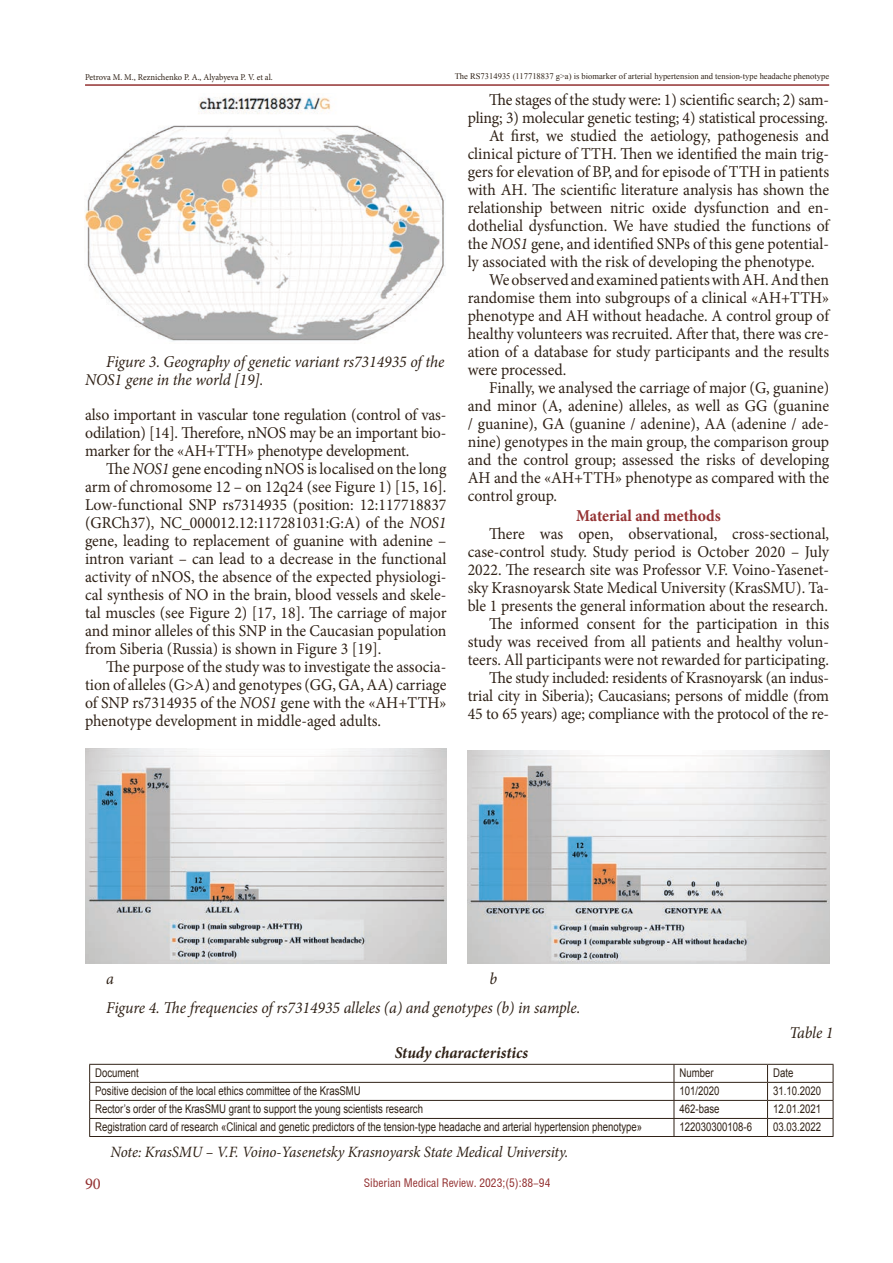
<style>
.page{position:relative;width:893px;height:1263px;background:#fff}
.page>*{position:absolute;margin:0;border:0;box-sizing:border-box;transform-origin:0 0}
.t1{font:16.5px/18px "Minion Pro";letter-spacing:-.005em;color:#2f2116;text-align:justify;scale:.95 1}
.t2{font:italic 16.5px/18px "Minion Pro";letter-spacing:-.005em;color:#2f2116;scale:.95 1}
.t3{font:italic 700 16.5px "Minion Pro";letter-spacing:-.005em;color:#2f2116;scale:.95 1}
.t4{font:700 16.5px "Minion Pro";color:#943232;scale:.95 1}
.t5{font:16.5px "Minion Pro";color:#943232}
.t6{font:italic 15.75px "Minion Pro";letter-spacing:-.01em;color:#2f2116;scale:.95 1}
.t7{font:12px "Arial";color:#2f2116;scale:.8 1}
.t8{font:12px "Helios Cond";color:#943232}
.t9{font:9px "Minion Pro";color:#2f2116;scale:.95 1}
.t10{font:8.55px "Times New Roman";color:#2f2116}
.s1{font-style:italic}
</style>
<div class="page">
<hr style="left:85px;top:84px;width:744px;height:2px;background:#943232">
<img style="left:85px;top:94px;width:360px;height:247px">
<img style="left:85px;top:748px;width:362px;height:215px">
<img style="left:468px;top:750px;width:362px;height:213px">
<hr style="left:89px;top:1064px;width:585px;height:1px;background:#2f2116">
<hr style="left:674px;top:1064px;width:93px;height:1px;background:#2f2116">
<hr style="left:767px;top:1064px;width:66px;height:1px;background:#2f2116">
<hr style="left:89px;top:1082px;width:585px;height:1px;background:#2f2116">
<hr style="left:674px;top:1082px;width:93px;height:1px;background:#2f2116">
<hr style="left:767px;top:1082px;width:66px;height:1px;background:#2f2116">
<hr style="left:89px;top:1100px;width:585px;height:1px;background:#2f2116">
<hr style="left:674px;top:1100px;width:93px;height:1px;background:#2f2116">
<hr style="left:767px;top:1100px;width:66px;height:1px;background:#2f2116">
<hr style="left:89px;top:1118px;width:585px;height:1px;background:#2f2116">
<hr style="left:674px;top:1118px;width:93px;height:1px;background:#2f2116">
<hr style="left:767px;top:1118px;width:66px;height:1px;background:#2f2116">
<hr style="left:89px;top:1136px;width:585px;height:1px;background:#2f2116">
<hr style="left:674px;top:1136px;width:93px;height:1px;background:#2f2116">
<hr style="left:767px;top:1136px;width:66px;height:1px;background:#2f2116">
<svg style="left:89px;top:1065px;width:1px;height:71px"></svg>
<svg style="left:674px;top:1065px;width:1px;height:71px"></svg>
<svg style="left:767px;top:1065px;width:1px;height:71px"></svg>
<svg style="left:833px;top:1065px;width:1px;height:71px"></svg>
<p class="t9" style="left:85px;top:71px;width:199px">Petrova M. M., Reznichenko P. A., Alyabyeva P. V. et al.</p>
<p class="t10" style="left:455px;top:70px;width:376px">The RS7314935 (117718837 g&gt;a) is biomarker of arterial hypertension and tension-type headache phenotype</p>
<p class="t2" style="left:85px;top:352px;width:380px;text-indent:21px">Figure 3. Geography of genetic variant rs7314935 of the<br>NOS1 gene in the world [19].</p>
<p class="t1" style="left:85px;top:405px;width:382px">also important in vascular tone regulation (control of vas&shy;odilation) [14]. Therefore, nNOS may be an important bio&shy;marker for the «AH+TTH» phenotype development.</p>
<p class="t1" style="left:85px;top:459px;width:382px;text-indent:21px">The <span class="s1">NOS1</span> gene encoding nNOS is localised on the long arm of chromosome 12 – on 12q24 (see Figure 1) [15, 16].<br>Low-functional SNP rs7314935 (position: 12:117718837 (GRCh37), NC_000012.12:117281031:G:A) of the <span class="s1">NOS1 </span>gene, leading to replacement of guanine with adenine – intron variant – can lead to a decrease in the functional activity of nNOS, the absence of the expected physiologi&shy;cal synthesis of NO in the brain, blood vessels and skele&shy;tal muscles (see Figure 2) [17, 18]. The carriage of major and minor alleles of this SNP in the Caucasian population from Siberia (Russia) is shown in Figure 3 [19].</p>
<p class="t1" style="left:85px;top:657px;width:382px;text-indent:21px">The purpose of the study was to investigate the associa&shy;tion of alleles (G&gt;A) and genotypes (GG, GA, AA) carriage of SNP rs7314935 of the <span class="s1">NOS1</span> gene with the «AH+TTH» phenotype development in middle-aged adults.</p>
<p class="t1" style="left:489px;top:91px;width:360px">The stages of the study were: 1) scientific search; 2) sam-</p>
<p class="t1" style="left:468px;top:109px;width:381px">pling; 3) molecular genetic testing; 4) statistical processing.</p>
<p class="t1" style="left:489px;top:127px;width:360px">At first, we studied the aetiology, pathogenesis and</p>
<p class="t1" style="left:468px;top:145px;width:382px">clinical picture of TTH. Then we identified the main trig-</p>
<p class="t1" style="left:468px;top:163px;width:382px">gers for elevation of BP, and for episode of TTH in patients</p>
<p class="t1" style="left:468px;top:181px;width:382px">with AH. The scientific literature analysis has shown the</p>
<p class="t1" style="left:468px;top:199px;width:382px">relationship between nitric oxide dysfunction and en-</p>
<p class="t1" style="left:468px;top:217px;width:382px">dothelial dysfunction. We have studied the functions of</p>
<p class="t1" style="left:468px;top:235px;width:382px">the <span class="s1">NOS1</span> gene, and identified SNPs of this gene potential-</p>
<p class="t1" style="left:468px;top:253px;width:367px">ly associated with the risk of developing the phenotype.</p>
<p class="t1" style="left:489px;top:271px;width:360px">We observed and examined patients with AH. And then</p>
<p class="t1" style="left:468px;top:289px;width:382px">randomise them into subgroups of a clinical «AH+TTH»</p>
<p class="t1" style="left:468px;top:307px;width:382px">phenotype and AH without headache. A control group of</p>
<p class="t1" style="left:468px;top:325px;width:382px">healthy volunteers was recruited. After that, there was cre-</p>
<p class="t1" style="left:468px;top:343px;width:382px">ation of a database for study participants and the results</p>
<p class="t1" style="left:468px;top:361px;width:105px">were processed.</p>
<p class="t1" style="left:489px;top:379px;width:360px">Finally, we analysed the carriage of major (G, guanine)</p>
<p class="t1" style="left:468px;top:397px;width:382px">and minor (A, adenine) alleles, as well as GG (guanine</p>
<p class="t1" style="left:468px;top:415px;width:382px">/ guanine), GA (guanine / adenine), AA (adenine / ade-</p>
<p class="t1" style="left:468px;top:433px;width:382px">nine) genotypes in the main group, the comparison group</p>
<p class="t1" style="left:468px;top:451px;width:382px">and the control group; assessed the risks of developing</p>
<p class="t1" style="left:468px;top:469px;width:382px">AH and the «AH+TTH» phenotype as compared with the</p>
<p class="t1" style="left:468px;top:487px;width:96px">control group.</p>
<p class="t4" style="left:576px;top:504px;width:154px">Material and methods</p>
<p class="t1" style="left:468px;top:524px;width:382px;text-align:right">There was open, observational, cross-sectional, case-control study. Study period is October 2020 – July 2022. The research site was Professor V.F. Voino-Yasenet&shy;sky Krasnoyarsk State Medical University (KrasSMU). Ta&shy;ble 1 presents the general information about the research.<br>The informed consent for the participation in this study was received from all patients and healthy volun&shy;teers. All participants were not rewarded for participating.<br>The study included: residents of Krasnoyarsk (an indus&shy;trial city in Siberia); Caucasians; persons of middle (from 45 to 65 years) age; compliance with the protocol of the re-</p>
<p class="t2" style="left:106px;top:970px;width:10px">a</p>
<p class="t2" style="left:489px;top:970px;width:10px">b</p>
<p class="t2" style="left:106px;top:998px;width:501px">Figure 4. The frequencies of rs7314935 alleles (a) and genotypes (b) in sample.</p>
<p class="t3" style="left:395px;top:1041px;width:142px">Study characteristics</p>
<p class="t2" style="left:789px;top:1024px;width:48px">Table 1</p>
<p class="t7" style="left:95px;top:1064px;width:56px">Document</p>
<p class="t7" style="left:679px;top:1064px;width:44px">Number</p>
<p class="t7" style="left:773px;top:1064px;width:27px">Date</p>
<p class="t7" style="left:95px;top:1082px;width:334px">Positive decision of the local ethics committee of the KrasSMU</p>
<p class="t7" style="left:679px;top:1082px;width:52px">101/2020</p>
<p class="t7" style="left:773px;top:1082px;width:62px">31.10.2020</p>
<p class="t7" style="left:95px;top:1100px;width:411px">Rector’s order of the KrasSMU grant to support the young scientists research</p>
<p class="t7" style="left:679px;top:1100px;width:52px">462-base</p>
<p class="t7" style="left:773px;top:1100px;width:62px">12.01.2021</p>
<p class="t7" style="left:95px;top:1118px;width:685px">Registration card of research «Clinical and genetic predictors of the tension-type headache and arterial hypertension phenotype»</p>
<p class="t7" style="left:679px;top:1118px;width:92px">122030300108-6</p>
<p class="t7" style="left:773px;top:1118px;width:62px">03.03.2022</p>
<p class="t6" style="left:111px;top:1141px;width:483px">Note: KrasSMU – V.F. Voino-Yasenetsky Krasnoyarsk State Medical University.</p>
<p class="t8" style="left:364px;top:1176px;width:188px">Siberian Medical Review. 2023;(5):88-94</p>
<p class="t5" style="left:85px;top:1172px;width:17px">90</p>
</div>
